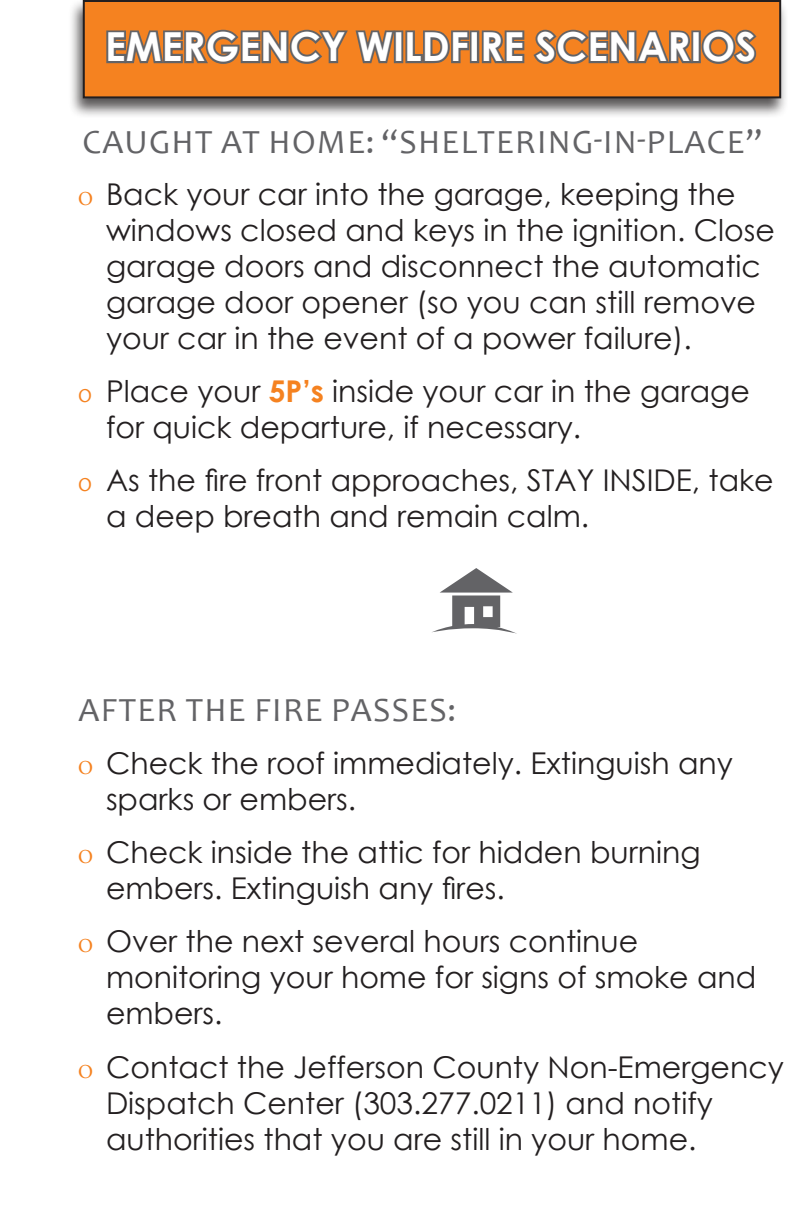
<style>
.page{position:relative;width:792px;height:1224px;background:#fff}
.page>*{position:absolute;margin:0;border:0;box-sizing:border-box;transform-origin:0 0}
.t1{font:700 40px "Century Gothic";color:#fff}
.Body{font:34px "Candara";letter-spacing:.04em;color:#636366}
.t2{font:30px/36px "Century Gothic";color:#231f20}
.s1{font-family:"Minion Pro";font-size:20px;color:#f58220}
.s2{font-family:"Candara";font-size:20px;color:#f58220}
.s3{font-weight:700;color:#f58220}
</style>
<div class="page">
<div style="left:68px;top:0;width:720px;height:119px;background:#231f20;opacity:.75"></div>
<div style="left:84px;top:1px;width:696px;height:96px;background:#f58220"></div>
<div style="left:83px;top:0;width:698px;height:98px;border:2px solid #231f20"></div>
<svg style="left:106px;top:29px;width:291px;height:35px"></svg>
<div style="left:394px;top:30px;width:9px;height:33px;border:4px solid #636366"></div>
<svg style="left:403px;top:30px;width:68px;height:34px"></svg>
<div style="left:470px;top:30px;width:9px;height:33px;border:4px solid #636366"></div>
<svg style="left:481px;top:29px;width:276px;height:35px"></svg>
<svg style="left:432px;top:568px;width:85px;height:66px"></svg>
<p class="t1" style="left:105px;top:16px;width:653px">EMERGENCY WILDFIRE SCENARIOS</p>
<p class="Body" style="left:83px;top:121px;width:681px">CAUGHT AT HOME: “SHELTERING-IN-PLACE”</p>
<p class="t2" style="left:106px;top:176px;width:670px;text-indent:-28px"><span class="s1">O</span> Back your car into the garage, keeping the windows closed and keys in the ignition. Close garage doors and disconnect the automatic garage door opener (so you can still remove your car in the event of a power failure).</p>
<p class="t2" style="left:106px;top:373px;width:645px;text-indent:-28px"><span class="s2">O</span> Place your <span class="s3">5P’s</span> inside your car in the garage for quick departure, if necessary.</p>
<p class="t2" style="left:106px;top:462px;width:669px;text-indent:-28px"><span class="s2">O</span> As the fire front approaches, STAY INSIDE, take a deep breath and remain calm.</p>
<p class="Body" style="left:79px;top:689px;width:379px">AFTER THE FIRE PASSES:</p>
<p class="t2" style="left:106px;top:745px;width:629px;text-indent:-28px"><span class="s1">O</span> Check the roof immediately. Extinguish any sparks or embers.</p>
<p class="t2" style="left:106px;top:834px;width:596px;text-indent:-28px"><span class="s1">O</span> Check inside the attic for hidden burning embers. Extinguish any fires.</p>
<p class="t2" style="left:106px;top:923px;width:652px;text-indent:-28px"><span class="s1">O</span> Over the next several hours continue monitoring your home for signs of smoke and embers.</p>
<p class="t2" style="left:106px;top:1048px;width:679px;text-indent:-28px"><span class="s1">O</span> Contact the Jefferson County Non-Emergency<br>Dispatch Center (303.277.0211) and notify authorities that you are still in your home.</p>
</div>
